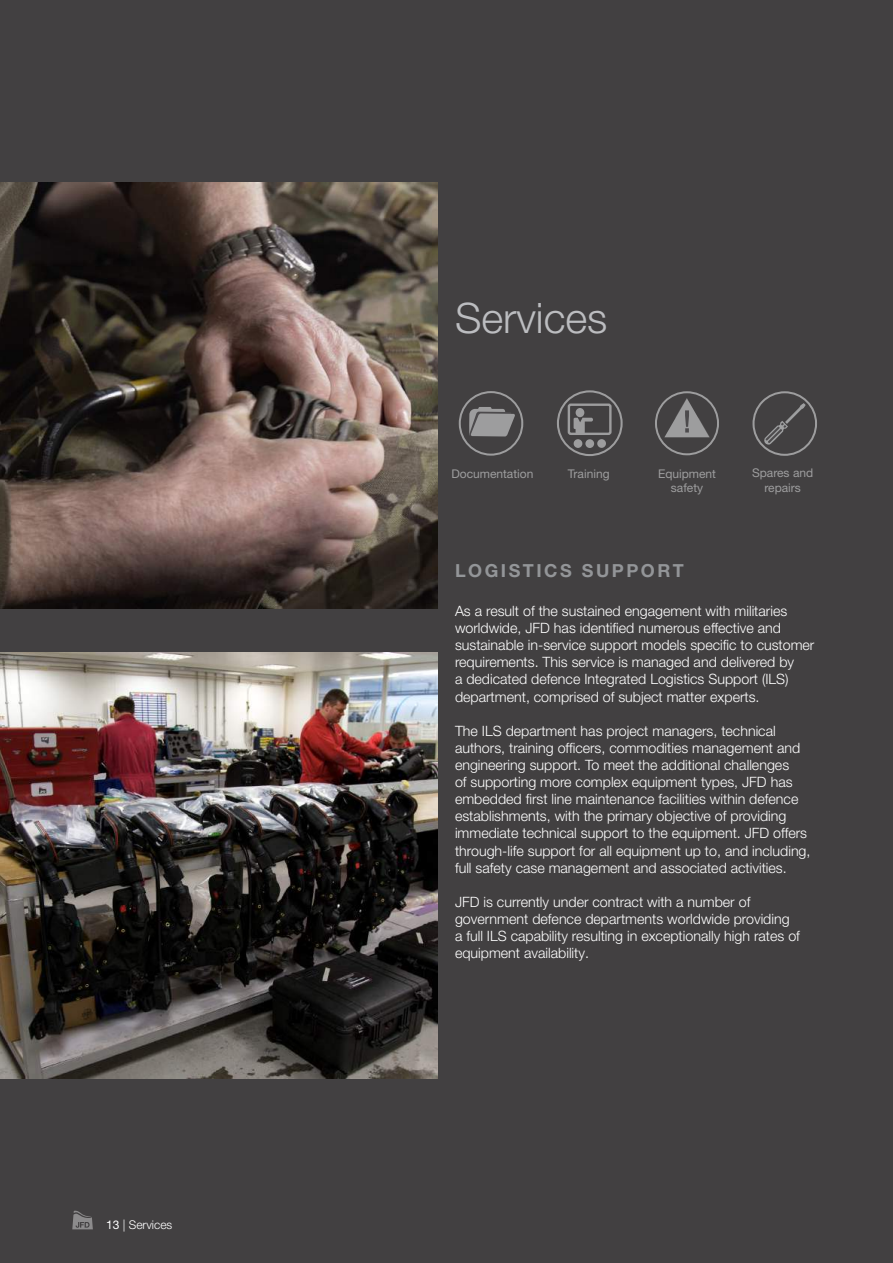
<style>
.page{position:relative;width:893px;height:1263px;background:#424041}
.page>*{position:absolute;margin:0;border:0;box-sizing:border-box;transform-origin:0 0}
.t1{font:300 42px "Helvetica Neue LT Pro";color:#bcbdc0}
.t2{font:700 18px "Helvetica Neue LT Pro";letter-spacing:.14em;color:#939598}
.t3{font:300 14.25px/17.1px "Helvetica Neue LT Pro";color:#fff}
.t4{font:12px/14.4px "Helvetica Neue LT Pro";color:#9d9d9e;text-align:center}
.t5{font:300 12px "Helvetica Neue LT Pro";color:#fff}
.s1{font-weight:400}
</style>
<div class="page">
<img style="left:0;top:183px;width:437px;height:425px">
<img style="left:0;top:653px;width:437px;height:425px">
<svg style="left:655px;top:391px;width:64px;height:65px"></svg>
<svg style="left:458px;top:391px;width:66px;height:65px"></svg>
<svg style="left:557px;top:390px;width:66px;height:66px"></svg>
<svg style="left:752px;top:391px;width:65px;height:65px"></svg>
<svg style="left:72px;top:1211px;width:21px;height:18px"></svg>
<p class="t5" style="left:106px;top:1217px;width:68px"><span class="s1">13</span> | Services</p>
<h1 class="t1" style="left:455px;top:292px;width:154px">Services</h1>
<p class="t4" style="left:451px;top:466px;width:84px">Documentation</p>
<p class="t4" style="left:568px;top:466px;width:43px">Training</p>
<p class="t4" style="left:752px;top:465px;width:63px">Spares and repairs</p>
<p class="t4" style="left:658px;top:466px;width:60px">Equipment safety</p>
<p class="t2" style="left:455px;top:560px;width:230px">LOGISTICS SUPPORT</p>
<p class="t3" style="left:455px;top:602px;width:361px">As a result of the sustained engagement with militaries worldwide, JFD has identified numerous effective and sustainable in-service support models specific to customer requirements. This service is managed and delivered by<br>a dedicated defence Integrated Logistics Support (ILS) department, comprised of subject matter experts.</p>
<p class="t3" style="left:455px;top:722px;width:357px">The ILS department has project managers, technical authors, training officers, commodities management and engineering support. To meet the additional challenges<br>of supporting more complex equipment types, JFD has embedded first line maintenance facilities within defence establishments, with the primary objective of providing immediate technical support to the equipment. JFD offers through-life support for all equipment up to, and including, full safety case management and associated activities.</p>
<p class="t3" style="left:455px;top:893px;width:346px">JFD is currently under contract with a number of government defence departments worldwide providing a full ILS capability resulting in exceptionally high rates of equipment availability.</p>
</div>
